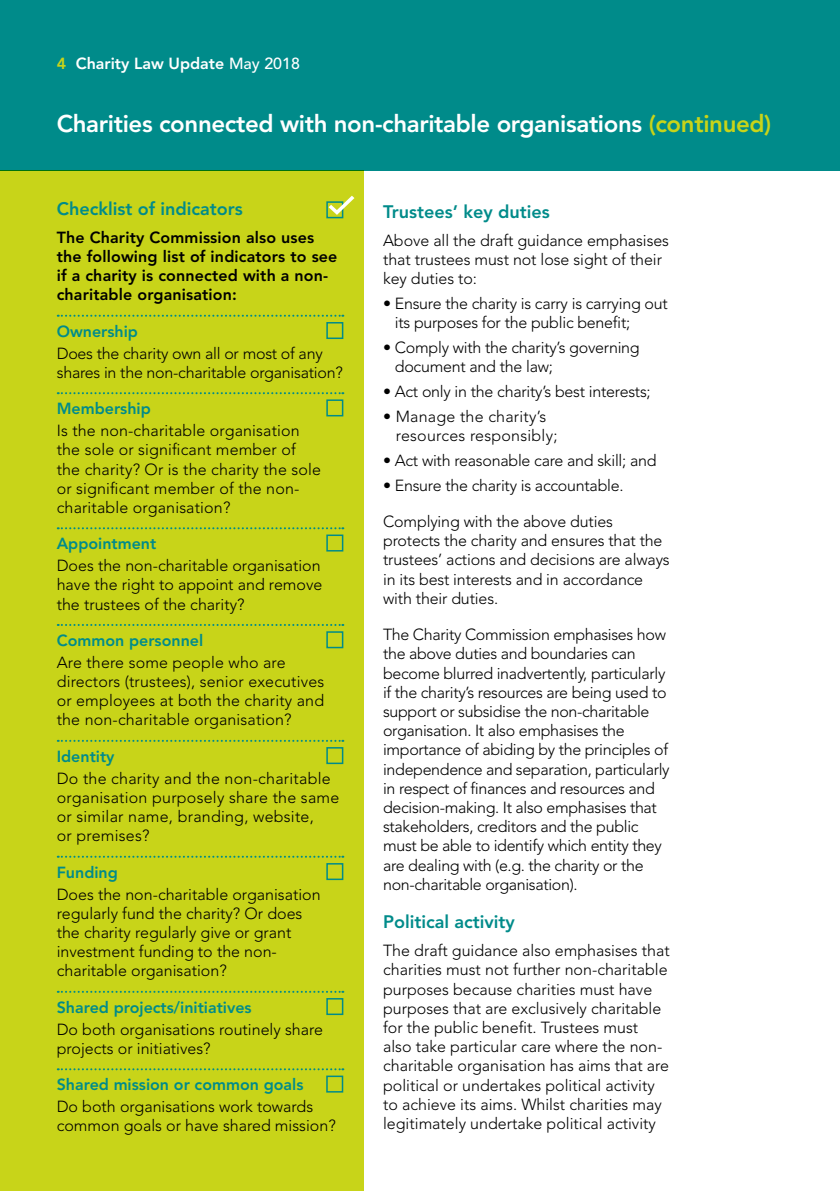
<style>
.page{position:relative;width:840px;height:1191px;background:#fff}
.page>*{position:absolute;margin:0;border:0;box-sizing:border-box;transform-origin:0 0}
.t1{font:800 24px "Avenir";letter-spacing:-.015em;color:#fff}
.t2{font:800 18px "Avenir";color:#008b8a}
.t3{font:300 16px/19.2px "Avenir";color:#000}
.t4{font:300 16px/19.2px "Avenir";letter-spacing:-.02em;color:#000}
.t5{font:800 16px/19.2px "Avenir";letter-spacing:.01em;color:#000}
.t6{font:800 16px "Avenir";color:#008b8a}
.t7{font:800 16px "Avenir";color:#fff}
.s1{color:#c8d419}
.s2{font-weight:500}
</style>
<div class="page">
<div style="left:0;top:0;width:839px;height:170px;background:#008b8a"></div>
<div style="left:0;top:170px;width:363px;height:1021px;background:#c8d419"></div>
<svg style="left:58px;top:315px;width:285px;height:2px"></svg>
<svg style="left:58px;top:392px;width:285px;height:2px"></svg>
<svg style="left:58px;top:527px;width:285px;height:2px"></svg>
<svg style="left:58px;top:624px;width:285px;height:2px"></svg>
<svg style="left:58px;top:740px;width:285px;height:2px"></svg>
<svg style="left:58px;top:855px;width:285px;height:2px"></svg>
<svg style="left:58px;top:990px;width:285px;height:2px"></svg>
<svg style="left:58px;top:1068px;width:285px;height:2px"></svg>
<div style="left:326px;top:322px;width:17px;height:17px;background:#c8d419;border:2px solid #008b8a"></div>
<div style="left:326px;top:399px;width:17px;height:17px;background:#c8d419;border:2px solid #008b8a"></div>
<div style="left:326px;top:534px;width:17px;height:17px;background:#c8d419;border:2px solid #008b8a"></div>
<div style="left:326px;top:747px;width:17px;height:17px;background:#c8d419;border:2px solid #008b8a"></div>
<div style="left:326px;top:863px;width:17px;height:17px;background:#c8d419;border:2px solid #008b8a"></div>
<div style="left:326px;top:998px;width:17px;height:17px;background:#c8d419;border:2px solid #008b8a"></div>
<div style="left:326px;top:1075px;width:17px;height:17px;background:#c8d419;border:2px solid #008b8a"></div>
<div style="left:326px;top:631px;width:17px;height:17px;background:#c8d419;border:2px solid #008b8a"></div>
<svg style="left:326px;top:201px;width:17px;height:17px"></svg>
<svg style="left:328px;top:196px;width:26px;height:19px"></svg>
<p class="t7" style="left:57px;top:54px;width:244px"><span class="s1">4</span> Charity Law Update <span class="s2">May 2018</span></p>
<h1 class="t1" style="left:57px;top:109px;width:715px">Charities connected with non-charitable organisations <span class="s1">(continued)</span></h1>
<p class="t2" style="left:57px;top:198px;width:188px">Checklist of indicators</p>
<p class="t5" style="left:57px;top:227px;width:282px">The Charity Commission also uses the following list of indicators to see if a charity is connected with a non&shy;charitable organisation:</p>
<p class="t6" style="left:57px;top:321px;width:83px">Ownership</p>
<p class="t3" style="left:57px;top:343px;width:287px">Does the charity own all or most of any shares in the non-charitable organisation?</p>
<p class="t6" style="left:57px;top:399px;width:95px">Membership</p>
<p class="t3" style="left:57px;top:421px;width:265px">Is the non-charitable organisation the sole or significant member of the charity? Or is the charity the sole or significant member of the non&shy;charitable organisation?</p>
<p class="t6" style="left:57px;top:534px;width:101px">Appointment</p>
<p class="t3" style="left:57px;top:556px;width:267px;text-align:justify">Does the non-charitable organisation have the right to appoint and remove the trustees of the charity?</p>
<p class="t6" style="left:57px;top:631px;width:148px">Common personnel</p>
<p class="t3" style="left:57px;top:652px;width:269px">Are there some people who are directors (trustees), senior executives or employees at both the charity and the non-charitable organisation?</p>
<p class="t6" style="left:57px;top:746px;width:59px">Identity</p>
<p class="t3" style="left:57px;top:768px;width:284px">Do the charity and the non-charitable organisation purposely share the same or similar name, branding, website,<br>or premises?</p>
<p class="t6" style="left:57px;top:862px;width:63px">Funding</p>
<p class="t3" style="left:57px;top:884px;width:265px">Does the non-charitable organisation regularly fund the charity? Or does the charity regularly give or grant investment funding to the non&shy;charitable organisation?</p>
<p class="t6" style="left:57px;top:997px;width:196px">Shared projects/initiatives</p>
<p class="t3" style="left:57px;top:1019px;width:267px">Do both organisations routinely share projects or initiatives?</p>
<p class="t6" style="left:57px;top:1075px;width:248px">Shared mission or common goals</p>
<p class="t3" style="left:57px;top:1097px;width:280px">Do both organisations work towards common goals or have shared mission?</p>
<p class="t2" style="left:383px;top:201px;width:168px">Trustees’ key duties</p>
<p class="t3" style="left:383px;top:230px;width:287px">Above all the draft guidance emphasises that trustees must not lose sight of their key duties to:</p>
<p class="t3" style="left:394px;top:294px;width:274px;text-indent:-12px">• Ensure the charity is carry is carrying out its purposes for the public benefit;</p>
<p class="t3" style="left:394px;top:338px;width:246px;text-indent:-12px">• Comply with the charity’s governing document and the law;</p>
<p class="t3" style="left:383px;top:382px;width:269px">• Act only in the charity’s best interests;</p>
<p class="t3" style="left:395px;top:407px;width:163px;text-indent:-13px">• Manage the charity’s resources responsibly;</p>
<p class="t3" style="left:383px;top:451px;width:275px">• Act with reasonable care and skill; and</p>
<p class="t3" style="left:383px;top:476px;width:242px">• Ensure the charity is accountable.</p>
<p class="t3" style="left:383px;top:512px;width:288px">Complying with the above duties protects the charity and ensures that the trustees’ actions and decisions are always in its best interests and in accordance with their duties.</p>
<p class="t4" style="left:383px;top:625px;width:288px">The Charity Commission emphasises how the above duties and boundaries can become blurred inadvertently, particularly if the charity’s resources are being used to support or subsidise the non-charitable organisation. It also emphasises the importance of abiding by the principles of independence and separation, particularly in respect of finances and resources and decision-making. It also emphasises that stakeholders, creditors and the public must be able to identify which entity they are dealing with (e.g. the charity or the non-charitable organisation).</p>
<p class="t2" style="left:383px;top:911px;width:133px">Political activity</p>
<p class="t3" style="left:383px;top:941px;width:288px">The draft guidance also emphasises that charities must not further non-charitable purposes because charities must have purposes that are exclusively charitable for the public benefit. Trustees must also take particular care where the non&shy;charitable organisation has aims that are political or undertakes political activity to achieve its aims. Whilst charities may legitimately undertake political activity</p>
</div>
